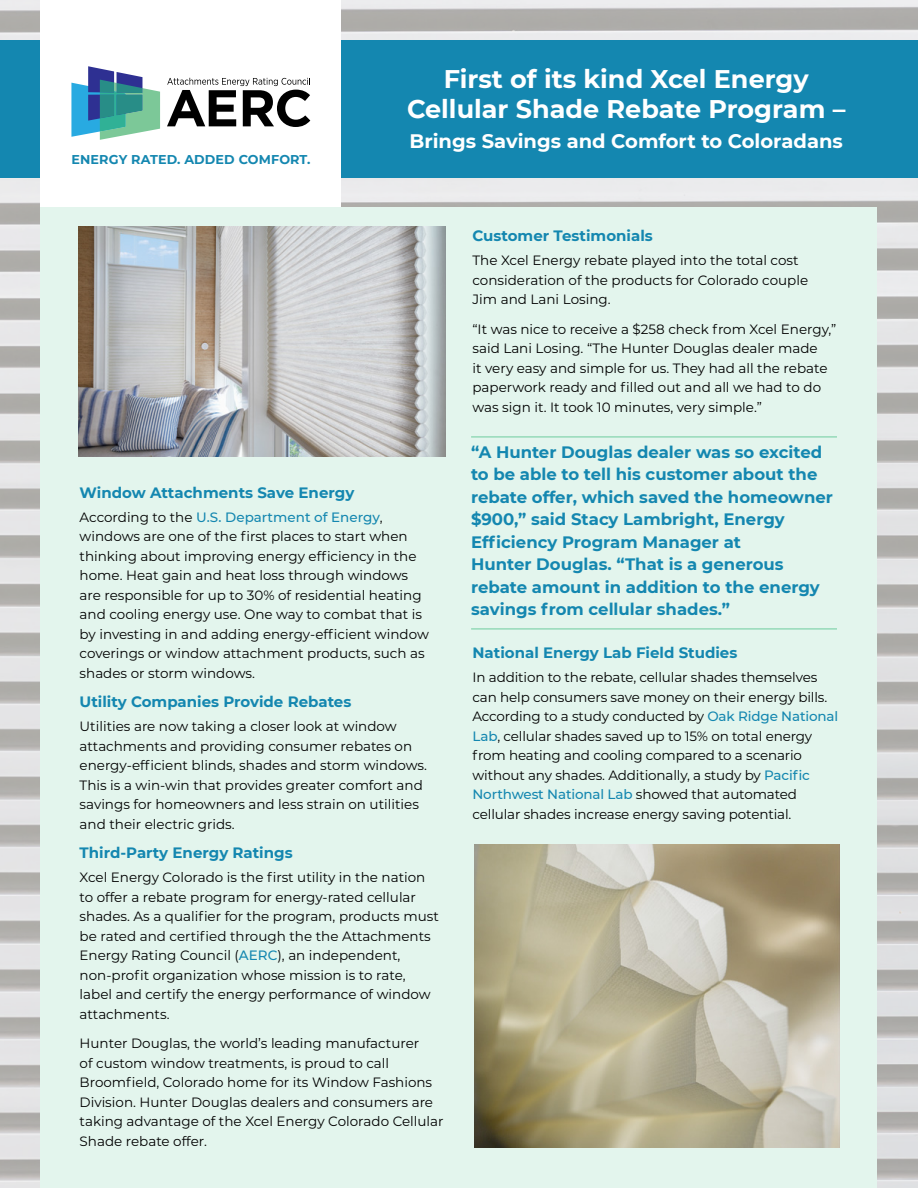
<style>
.page{position:relative;width:918px;height:1188px;background:#fff}
.page>*{position:absolute;margin:0;border:0;box-sizing:border-box;transform-origin:0 0}
.t1{font:700 25.5px/30px "Montserrat";color:#fff;text-align:center}
.t2{font:700 19.5px "Montserrat";color:#fff}
.t3{font:700 16.5px/22.5px "Montserrat";color:#1487b0}
.t4{font:700 15px "Montserrat";color:#1487b0}
.t5{font:13.5px/19.5px "Montserrat";color:#000}
.t6{font:700 12.75px "Montserrat";letter-spacing:.01em;color:#1487b0}
.s1{font-weight:500;color:#1487b0}
</style>
<div class="page">
<div style="left:0;top:40px;width:918px;height:138px;background:#1487b0"></div>
<div style="left:40px;top:0;width:301px;height:211px;background:#fff"></div>
<svg style="left:71px;top:66px;width:89px;height:74px"></svg>
<svg style="left:167px;top:78px;width:143px;height:49px"></svg>
<div style="left:40px;top:208px;width:838px;height:980px;background:#e3f5ed"></div>
<hr style="left:471px;top:437px;width:366px;height:1px;background:#6ecc9e">
<hr style="left:471px;top:629px;width:366px;height:1px;background:#6ecc9e">
<img style="left:78px;top:227px;width:368px;height:229px">
<img style="left:474px;top:845px;width:366px;height:303px">
<p class="t6" style="left:71px;top:150px;width:241px">ENERGY RATED. ADDED COMFORT.</p>
<h1 class="t1" style="left:407px;top:63px;width:440px">First of its kind Xcel Energy<br>Cellular Shade Rebate Program –</h1>
<h2 class="t2" style="left:410px;top:127px;width:435px">Brings Savings and Comfort to Coloradans</h2>
<p class="t4" style="left:472px;top:225px;width:182px">Customer Testimonials</p>
<p class="t5" style="left:472px;top:250px;width:337px">The Xcel Energy rebate played into the total cost consideration of the products for Colorado couple<br>Jim and Lani Losing.</p>
<p class="t5" style="left:472px;top:319px;width:365px">“It was nice to receive a $258 check from Xcel Energy,” said Lani Losing. “The Hunter Douglas dealer made<br>it very easy and simple for us. They had all the rebate paperwork ready and filled out and all we had to do was sign it. It took 10 minutes, very simple.”</p>
<p class="t4" style="left:80px;top:481px;width:276px">Window Attachments Save Energy</p>
<p class="t5" style="left:80px;top:507px;width:351px">According to the <span class="s1">U.S. Department of Energy</span>, windows are one of the first places to start when thinking about improving energy efficiency in the home. Heat gain and heat loss through windows are responsible for up to 30% of residential heating and cooling energy use. One way to combat that is by investing in and adding energy-efficient window coverings or window attachment products, such as shades or storm windows.</p>
<p class="t4" style="left:80px;top:691px;width:273px">Utility Companies Provide Rebates</p>
<p class="t5" style="left:80px;top:716px;width:349px">Utilities are now taking a closer look at window attachments and providing consumer rebates on energy-efficient blinds, shades and storm windows.<br>This is a win-win that provides greater comfort and savings for homeowners and less strain on utilities and their electric grids.</p>
<p class="t4" style="left:80px;top:842px;width:215px">Third-Party Energy Ratings</p>
<p class="t5" style="left:80px;top:867px;width:361px">Xcel Energy Colorado is the first utility in the nation to offer a rebate program for energy-rated cellular shades. As a qualifier for the program, products must be rated and certified through the the Attachments Energy Rating Council (<span class="s1">AERC</span>), an independent, non-profit organization whose mission is to rate, label and certify the energy performance of window attachments.</p>
<p class="t5" style="left:80px;top:1033px;width:365px">Hunter Douglas, the world’s leading manufacturer<br>of custom window treatments, is proud to call Broomfield, Colorado home for its Window Fashions Division. Hunter Douglas dealers and consumers are taking advantage of the Xcel Energy Colorado Cellular Shade rebate offer.</p>
<p class="t3" style="left:471px;top:440px;width:363px">“A Hunter Douglas dealer was so excited to be able to tell his customer about the rebate offer, which saved the homeowner $900,” said Stacy Lambright, Energy Efficiency Program Manager at<br>Hunter Douglas. “That is a generous rebate amount in addition to the energy savings from cellular shades.”</p>
<p class="t4" style="left:472px;top:642px;width:266px">National Energy Lab Field Studies</p>
<p class="t5" style="left:472px;top:667px;width:367px">In addition to the rebate, cellular shades themselves can help consumers save money on their energy bills.<br>According to a study conducted by <span class="s1">Oak Ridge National Lab</span>, cellular shades saved up to 15% on total energy from heating and cooling compared to a scenario without any shades. Additionally, a study by <span class="s1">Pacific Northwest National Lab</span> showed that automated cellular shades increase energy saving potential.</p>
</div>
